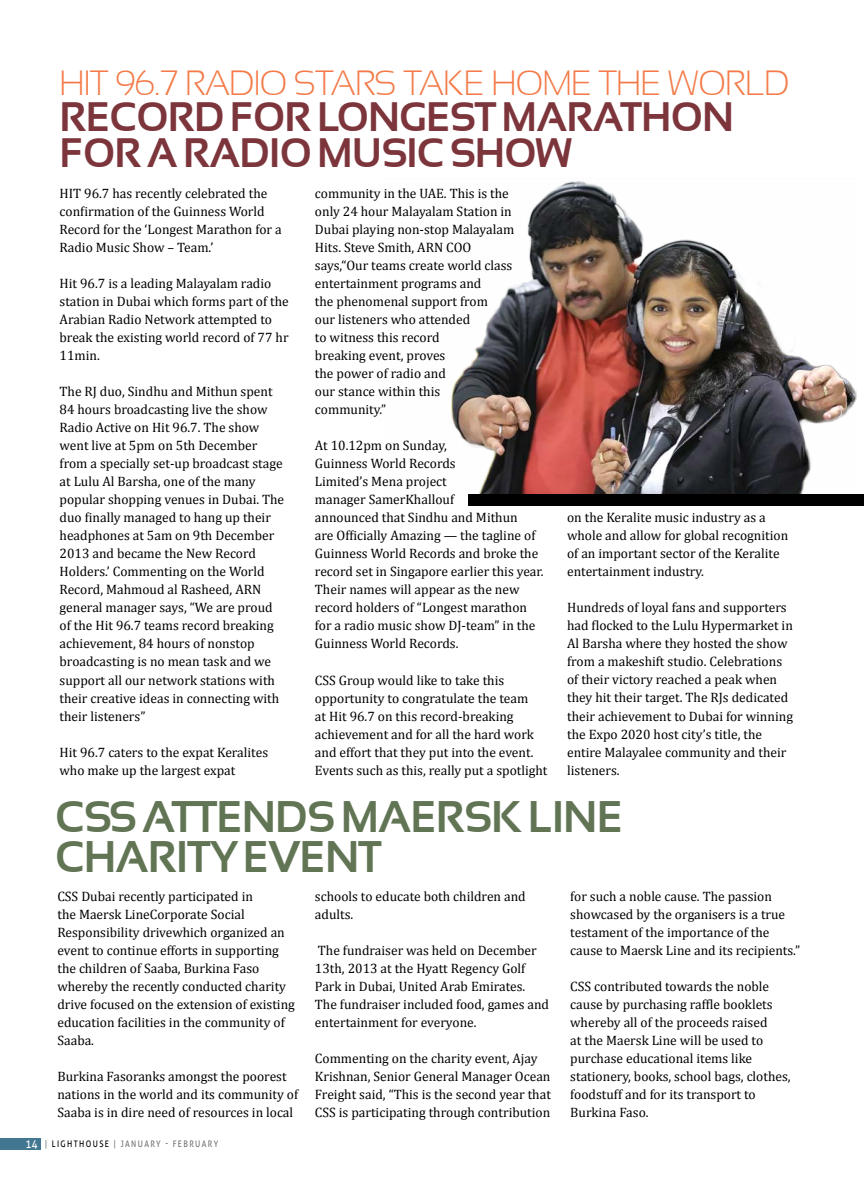
<style>
.page{position:relative;width:864px;height:1183px;background:#fff}
.page>*{position:absolute;margin:0;border:0;box-sizing:border-box;transform-origin:0 0}
.t1{font:700 43.95px/39.8px "Sansation";letter-spacing:-.02em;color:#617453}
.t2{font:700 40.95px/36px "Sansation";letter-spacing:-.02em;color:#7d353c}
.t3{font:300 34.8px "Sansation";letter-spacing:-.02em;color:#f47b49}
.t4{font:13.65px/18px "Cambria";color:#000}
.t5{font:9px "Aller";letter-spacing:.18em;color:#717275;scale:.85 1}
.s1{font-size:12px;color:#fff}
.s2{color:#748370}
.s3{color:#000}
</style>
<div class="page">
<div style="left:0;top:1138px;width:41px;height:11px;background:#427791"></div>
<img style="left:451px;top:181px;width:405px;height:313px">
<div style="left:468px;top:494px;width:395px;height:12px;background:#000"></div>
<h3 class="t3" style="left:60px;top:64px;width:731px">HIT 96.7 RADIO STARS TAKE HOME THE WORLD</h3>
<h2 class="t2" style="left:60px;top:99px;width:675px">RECORD FOR LONGEST MARATHON<br>FOR A RADIO MUSIC SHOW</h2>
<p class="t4" style="left:315px;top:184px;width:201px">community in the UAE. This is the only 24 hour Malayalam Station in<br>Dubai playing non-stop Malayalam<br>Hits. Steve Smith, ARN COO says,“Our teams create world class entertainment programs and<br>the phenomenal support from<br>our listeners who attended<br>to witness this record<br>breaking event, proves<br>the power of radio and<br>our stance within this community.”</p>
<p class="t4" style="left:315px;top:436px;width:230px">At 10.12pm on Sunday,<br>Guinness World Records<br>Limited’s Mena project<br>manager SamerKhallouf<br>announced that Sindhu and Mithun<br>are Officially Amazing — the tagline of<br>Guinness World Records and broke the record set in Singapore earlier this year.<br>Their names will appear as the new record holders of “Longest marathon for a radio music show DJ-team” in the<br>Guinness World Records.</p>
<p class="t4" style="left:315px;top:670px;width:234px">CSS Group would like to take this opportunity to congratulate the team<br>at Hit 96.7 on this record-breaking achievement and for all the hard work and effort that they put into the event.<br>Events such as this, really put a spotlight</p>
<p class="t4" style="left:60px;top:184px;width:223px">HIT 96.7 has recently celebrated the confirmation of the Guinness World Record for the ‘Longest Marathon for a Radio Music Show – Team.’</p>
<p class="t4" style="left:60px;top:274px;width:230px">Hit 96.7 is a leading Malayalam radio station in Dubai which forms part of the<br>Arabian Radio Network attempted to break the existing world record of 77 hr<br>11min.</p>
<p class="t4" style="left:60px;top:382px;width:226px">The RJ duo, Sindhu and Mithun spent 84 hours broadcasting live the show Radio Active on Hit 96.7. The show went live at 5pm on 5th December from a specially set-up broadcast stage at Lulu Al Barsha, one of the many popular shopping venues in Dubai. The duo finally managed to hang up their headphones at 5am on 9th December 2013 and became the New Record Holders.’ Commenting on the World Record, Mahmoud al Rasheed, ARN general manager says, “We are proud of the Hit 96.7 teams record breaking achievement, 84 hours of nonstop broadcasting is no mean task and we support all our network stations with their creative ideas in connecting with their listeners”</p>
<p class="t4" style="left:60px;top:742px;width:210px">Hit 96.7 caters to the expat Keralites who make up the largest expat</p>
<p class="t4" style="left:567px;top:508px;width:222px">on the Keralite music industry as a whole and allow for global recognition of an important sector of the Keralite entertainment industry.</p>
<p class="t4" style="left:567px;top:598px;width:227px">Hundreds of loyal fans and supporters had flocked to the Lulu Hypermarket in Al Barsha where they hosted the show from a makeshift studio. Celebrations of their victory reached a peak when they hit their target. The RJs dedicated their achievement to Dubai for winning the Expo 2020 host city’s title, the entire Malayalee community and their listeners.</p>
<h1 class="t1" style="left:55px;top:796px;width:569px">CSS ATTENDS MAERSK LINE<br>CHARITY EVENT</h1>
<p class="t4" style="left:315px;top:886px;width:212px">schools to educate both children and adults.</p>
<p class="t4" style="left:315px;top:940px;width:235px">The fundraiser was held on December 13th, 2013 at the Hyatt Regency Golf Park in Dubai, United Arab Emirates.<br>The fundraiser included food, games and entertainment for everyone.</p>
<p class="t4" style="left:315px;top:1048px;width:237px">Commenting on the charity event, Ajay Krishnan, Senior General Manager Ocean Freight said, “This is the second year that CSS is participating through contribution</p>
<p class="t4" style="left:57px;top:886px;width:239px">CSS Dubai recently participated in<br>the Maersk LineCorporate Social Responsibility drivewhich organized an event to continue efforts in supporting the children of Saaba, Burkina Faso whereby the recently conducted charity drive focused on the extension of existing education facilities in the community of Saaba.</p>
<p class="t4" style="left:57px;top:1066px;width:242px">Burkina Fasoranks amongst the poorest nations in the world and its community of<br>Saaba is in dire need of resources in local</p>
<p class="t4" style="left:570px;top:886px;width:231px">for such a noble cause. The passion showcased by the organisers is a true testament of the importance of the cause to Maersk Line and its recipients.”</p>
<p class="t4" style="left:570px;top:976px;width:222px">CSS contributed towards the noble cause by purchasing raffle booklets whereby all of the proceeds raised<br>at the Maersk Line will be used to purchase educational items like stationery, books, school bags, clothes, foodstuff and for its transport to<br>Burkina Faso.</p>
<p class="t5" style="left:25px;top:1137px;width:228px"><span class="s1">14</span> <span class="s2">|</span> <span class="s3">LIGHTHOUSE</span> <span class="s2">|</span> JANUARY - FEBRUARY</p>
</div>
